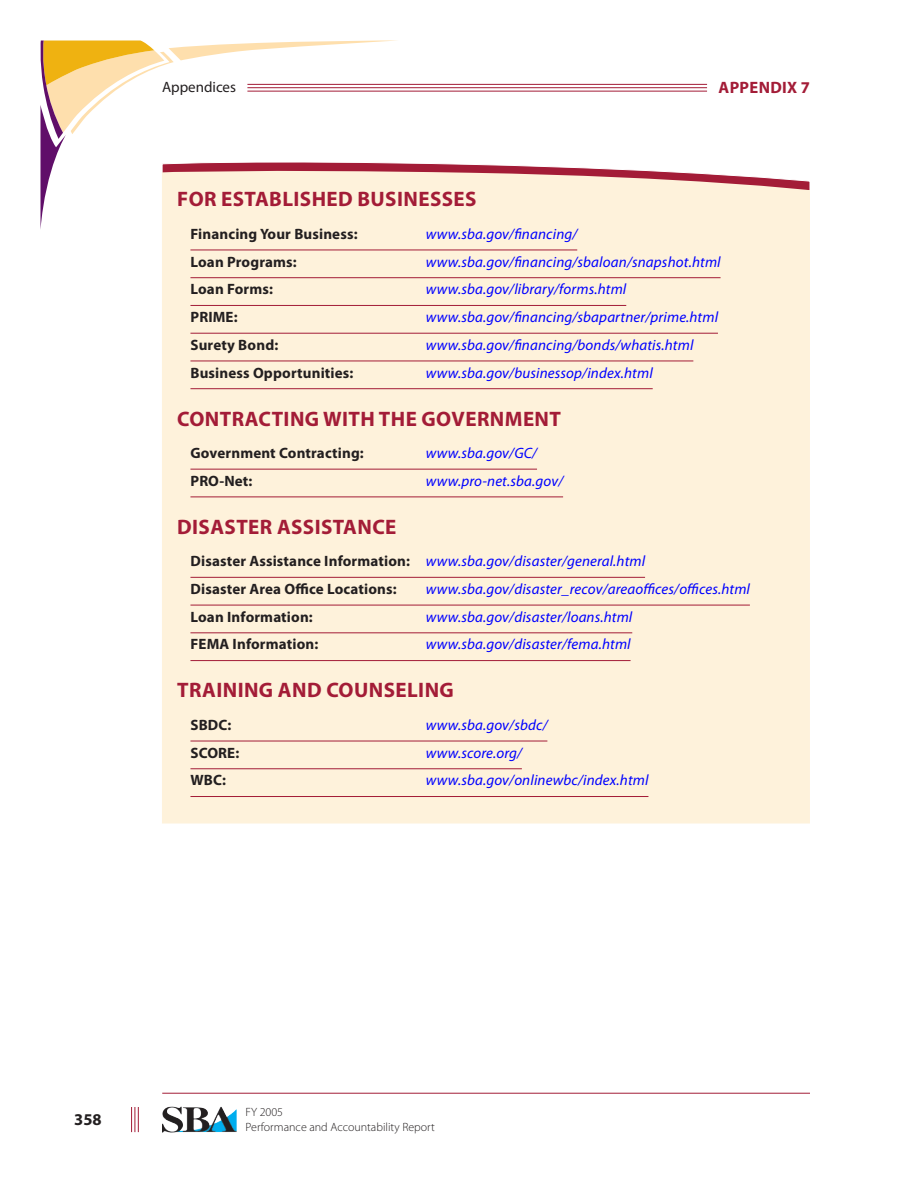
<style>
.page{position:relative;width:918px;height:1188px;background:#fff}
.page>*{position:absolute;margin:0;border:0;box-sizing:border-box;transform-origin:0 0}
.t1{font:700 21px "Myriad Pro";letter-spacing:.02em;color:#a31c37}
.t2{font:700 16.5px "Myriad Pro";color:#a31c37}
.t3{font:700 16.5px "Myriad Pro";color:#231f20}
.t4{font:italic 15px "Myriad Pro";letter-spacing:.01em;color:#00f}
.t5{font:700 15px/27.8px "Myriad Pro";letter-spacing:.01em;color:#231f20}
.t6{font:15px "Myriad Pro";color:#231f20}
.t7{font:300 12px/14.4px "Myriad Pro";color:#231f20}
.s1{font-weight:400;font-style:italic;color:#00f}
</style>
<div class="page">
<div style="left:162px;top:230px;width:648px;height:594px;background:#fef2db"></div>
<hr style="left:190px;top:250px;width:387px;height:1px;background:#a31c37">
<hr style="left:190px;top:277px;width:531px;height:1px;background:#a31c37">
<hr style="left:190px;top:305px;width:436px;height:1px;background:#a31c37">
<hr style="left:190px;top:333px;width:528px;height:1px;background:#a31c37">
<hr style="left:190px;top:361px;width:503px;height:1px;background:#a31c37">
<hr style="left:190px;top:388px;width:463px;height:1px;background:#a31c37">
<hr style="left:190px;top:469px;width:347px;height:1px;background:#a31c37">
<hr style="left:190px;top:497px;width:373px;height:1px;background:#a31c37">
<hr style="left:190px;top:577px;width:455px;height:1px;background:#a31c37">
<hr style="left:190px;top:605px;width:560px;height:1px;background:#a31c37">
<hr style="left:190px;top:632px;width:442px;height:1px;background:#a31c37">
<hr style="left:190px;top:660px;width:441px;height:1px;background:#a31c37">
<hr style="left:190px;top:741px;width:357px;height:1px;background:#a31c37">
<hr style="left:190px;top:768px;width:332px;height:1px;background:#a31c37">
<hr style="left:190px;top:796px;width:458px;height:1px;background:#a31c37">
<svg style="left:40px;top:40px;width:770px;height:190px"></svg>
<hr style="left:247px;top:84px;width:460px;height:1px;background:#a31c37">
<hr style="left:247px;top:87px;width:460px;height:1px;background:#a31c37">
<hr style="left:247px;top:91px;width:460px;height:1px;background:#a31c37">
<svg style="left:131px;top:1107px;width:8px;height:25px"></svg>
<hr style="left:162px;top:1093px;width:648px;height:1px;background:#a31c37">
<p class="t6" style="left:162px;top:78px;width:76px">Appendices</p>
<p class="t2" style="left:719px;top:77px;width:22px">APPENDIX</p>
<p class="t2" style="left:801px;top:77px;width:11px">7</p>
<h1 class="t1" style="left:177px;top:186px;width:301px">FOR ESTABLISHED BUSINESSES</h1>
<p class="t5" style="left:190px;top:219px;width:169px">Financing Your Business:</p>
<p class="t4" style="left:426px;top:224px;width:153px">www.sba.gov/financing/</p>
<p class="t5" style="left:190px;top:247px;width:108px">Loan Programs:</p>
<p class="t4" style="left:426px;top:252px;width:296px">www.sba.gov/financing/sbaloan/snapshot.html</p>
<p class="t5" style="left:190px;top:275px;width:84px">Loan Forms:</p>
<p class="t4" style="left:426px;top:280px;width:202px">www.sba.gov/library/forms.html</p>
<p class="t5" style="left:190px;top:303px;width:49px">PRIME:</p>
<p class="t4" style="left:426px;top:308px;width:294px">www.sba.gov/financing/sbapartner/prime.html</p>
<p class="t5" style="left:190px;top:330px;width:89px">Surety Bond:</p>
<p class="t4" style="left:426px;top:335px;width:269px">www.sba.gov/financing/bonds/whatis.html</p>
<p class="t5" style="left:190px;top:358px;width:165px">Business Opportunities:</p>
<p class="t4" style="left:426px;top:363px;width:228px">www.sba.gov/businessop/index.html</p>
<h1 class="t1" style="left:177px;top:405px;width:359px">CONTRACTING WITH THE GOVERNMENT</h1>
<p class="t5" style="left:190px;top:439px;width:175px">Government Contracting:</p>
<p class="t4" style="left:426px;top:444px;width:113px">www.sba.gov/GC/</p>
<p class="t5" style="left:190px;top:466px;width:63px">PRO-Net:</p>
<p class="t4" style="left:426px;top:471px;width:139px">www.pro-net.sba.gov/</p>
<h1 class="t1" style="left:177px;top:513px;width:219px">DISASTER ASSISTANCE</h1>
<p class="t5" style="left:190px;top:547px;width:456px">Disaster Assistance Information: <span class="s1">www.sba.gov/disaster/general.html<br></span>Disaster Area Office Locations:</p>
<p class="t4" style="left:426px;top:580px;width:326px">www.sba.gov/disaster_recov/areaoffices/offices.html</p>
<p class="t5" style="left:190px;top:602px;width:124px">Loan Information:</p>
<p class="t4" style="left:426px;top:607px;width:208px">www.sba.gov/disaster/loans.html</p>
<p class="t5" style="left:190px;top:630px;width:129px">FEMA Information:</p>
<p class="t4" style="left:426px;top:635px;width:206px">www.sba.gov/disaster/fema.html</p>
<h1 class="t1" style="left:177px;top:677px;width:14px">Tra</h1>
<h1 class="t1" style="left:216px;top:677px;width:237px">ining and Counseling</h1>
<p class="t5" style="left:190px;top:710px;width:43px">SBDC:</p>
<p class="t4" style="left:426px;top:716px;width:123px">www.sba.gov/sbdc/</p>
<p class="t5" style="left:190px;top:738px;width:50px">SCORE:</p>
<p class="t4" style="left:426px;top:743px;width:98px">www.score.org/</p>
<p class="t5" style="left:190px;top:766px;width:37px">WBC:</p>
<p class="t4" style="left:426px;top:771px;width:224px">www.sba.gov/onlinewbc/index.html</p>
<p class="t3" style="left:74px;top:1109px;width:29px">358</p>
<p class="t7" style="left:246px;top:1105px;width:191px">FY 2005<br>Performance and Accountability Report</p>
</div>
